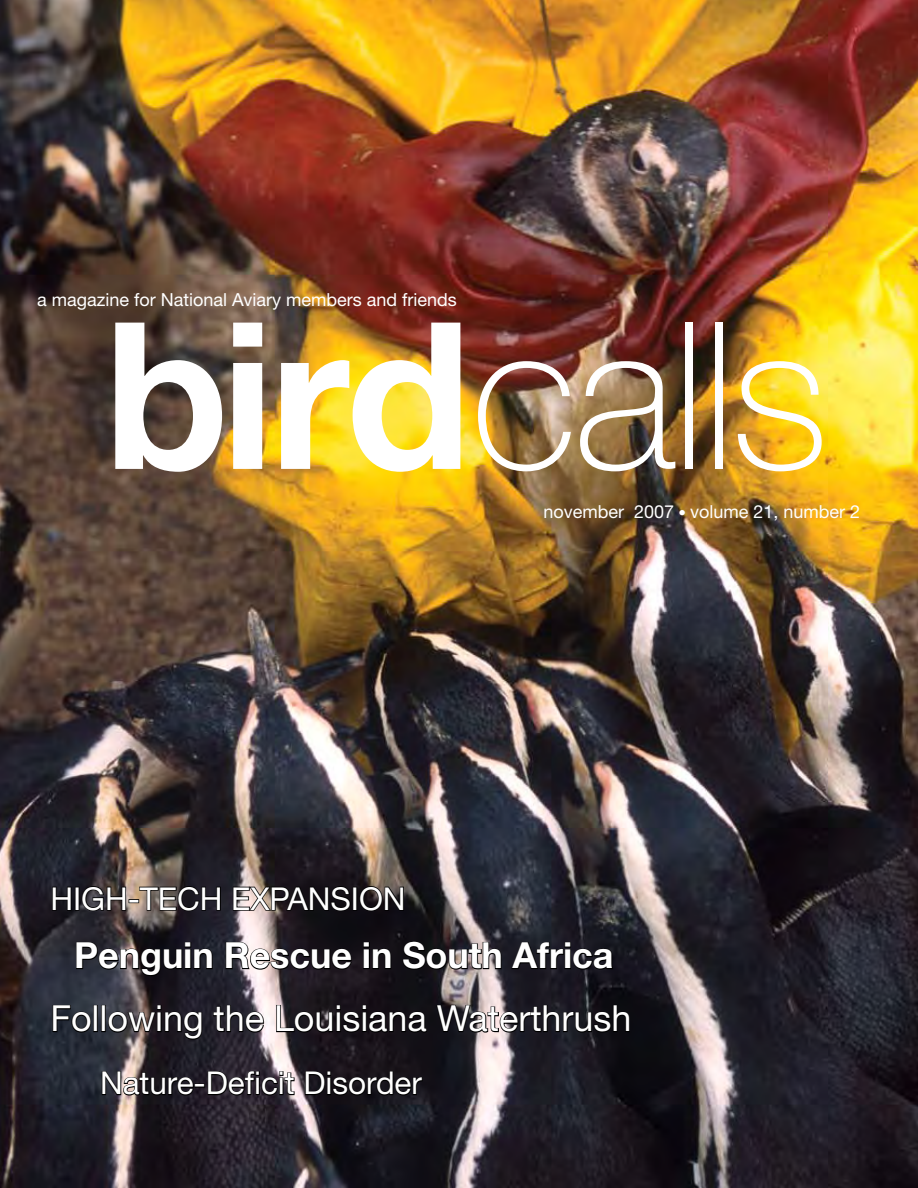
<style>
.page{position:relative;width:918px;height:1188px;background:#fff}
.page>*{position:absolute;margin:0;border:0;box-sizing:border-box;transform-origin:0 0}
.t1{font:100 204.9px "Helvetica Neue";letter-spacing:-.02em;color:#fff}
.t2{font:36px "Helvetica Neue";color:#fff}
.t3{font:700 36px "Helvetica Neue";color:#fff}
.t4{font:31.5px "Helvetica Neue";color:#fff}
.t5{font:18px "Helvetica Neue";color:#fff}
.s1{font-weight:700}
.s2{font-size:15px}
</style>
<div class="page">
<img style="left:0;top:0;width:918px;height:1188px">
<svg style="left:51px;top:886px;width:21px;height:25px"></svg>
<div style="left:75px;top:887px;width:4px;height:24px;border:2px solid #000"></div>
<svg style="left:81px;top:885px;width:46px;height:27px"></svg>
<div style="left:129px;top:899px;width:10px;height:4px;border:2px solid #000"></div>
<svg style="left:138px;top:885px;width:84px;height:27px;background:#383232"></svg>
<svg style="left:232px;top:881px;width:119px;height:31px;background:#342e2f"></svg>
<div style="left:353px;top:887px;width:4px;height:24px;border:2px solid #000"></div>
<svg style="left:359px;top:885px;width:46px;height:27px"></svg>
<svg style="left:75px;top:941px;width:138px;height:36px;background:#222027"></svg>
<svg style="left:225px;top:941px;width:128px;height:29px;background:#3e393e"></svg>
<svg style="left:363px;top:941px;width:29px;height:29px"></svg>
<svg style="left:402px;top:941px;width:100px;height:30px;background:#3a3537"></svg>
<svg style="left:510px;top:940px;width:105px;height:30px;background:#14141b"></svg>
<svg style="left:52px;top:1004px;width:40px;height:29px"></svg>
<div style="left:93px;top:1005px;width:5px;height:27px;border:2px solid #000"></div>
<div style="left:101px;top:1005px;width:5px;height:27px;border:2px solid #000"></div>
<svg style="left:107px;top:1004px;width:96px;height:37px;background:#29252a"></svg>
<svg style="left:212px;top:1004px;width:53px;height:29px;background:#2e2b32"></svg>
<svg style="left:275px;top:1004px;width:153px;height:29px;background:#1a161b"></svg>
<svg style="left:435px;top:998px;width:196px;height:42px;background:#2e2b30"></svg>
<svg style="left:101px;top:1070px;width:94px;height:26px;background:#2c282c"></svg>
<div style="left:194px;top:1084px;width:11px;height:4px;border:2px solid #000"></div>
<svg style="left:207px;top:1070px;width:88px;height:26px;background:#2c262d"></svg>
<svg style="left:304px;top:1070px;width:119px;height:26px;background:#100d12"></svg>
<p class="t5" style="left:37px;top:289px;width:421px">a magazine for National Aviary members and friends</p>
<h1 class="t1" style="left:104px;top:282px;width:726px"><span class="s1">bird</span>calls</h1>
<p class="t5" style="left:544px;top:501px;width:318px">november 2007 <span class="s2">•</span> volume 21, number 2</p>
<h3 class="t4" style="left:50px;top:880px;width:357px">HIGH-TECH EXPANSION</h3>
<h2 class="t3" style="left:74px;top:933px;width:541px">Penguin Rescue in South Africa</h2>
<h2 class="t2" style="left:50px;top:997px;width:582px">Following the Louisiana Waterthrush</h2>
<h3 class="t4" style="left:100px;top:1064px;width:323px">Nature-Deficit Disorder</h3>
</div>
